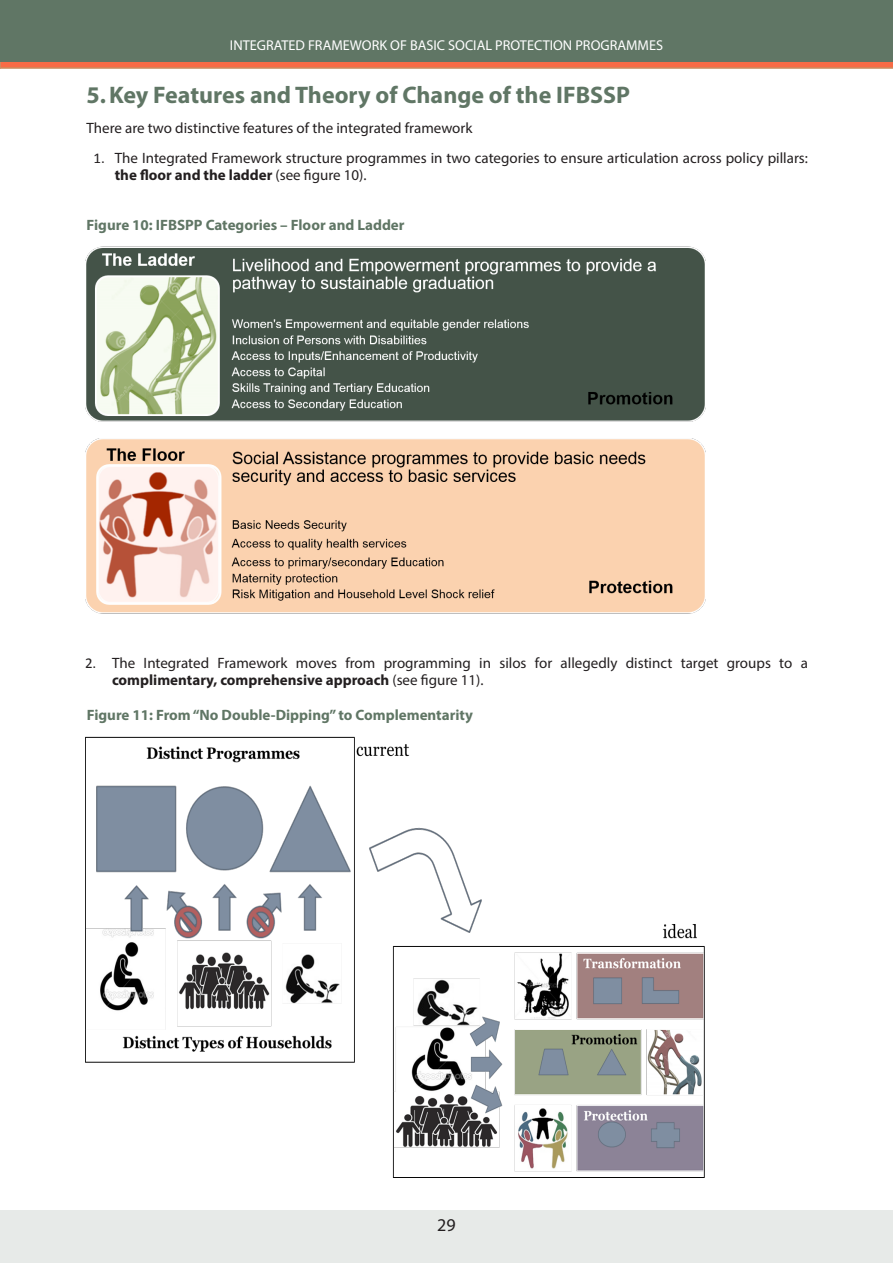
<style>
.page{position:relative;width:893px;height:1263px;background:#fff}
.page>*{position:absolute;margin:0;border:0;box-sizing:border-box;transform-origin:0 0}
.Heading_1{font:700 24px "Myriad Pro";color:#607665}
.t1{font:18px "Myriad Pro";color:#231f20}
.List_Paragraph{font:15px/17.2px "Myriad Pro";color:#231f20}
.List_Paragraph-2{font:700 15px "Myriad Pro";color:#607665}
.t2{font:14.25px "Myriad Pro";color:#fff}
.s1{font-family:"Calibri"}
.s2{font-weight:700}
</style>
<div class="page">
<svg style="left:0;top:61px;width:893px;height:8px;background:#db7653"></svg>
<div style="left:0;top:0;width:893px;height:61px;background:#607665"></div>
<hr style="left:0;top:1211px;width:1px;height:52px;background:#e7eae8">
<div style="left:1px;top:1211px;width:892px;height:52px;background:#e7eae8"></div>
<img style="left:85px;top:736px;width:620px;height:442px">
<img style="left:85px;top:246px;width:621px;height:368px">
<p class="t2" style="left:230px;top:37px;width:435px">INTEGRATED FRAMEWORK OF BASIC SOCIAL PROTECTION PROGRAMMES</p>
<p class="Heading_1" style="left:87px;top:79px;width:545px">5.Key Features and Theory of Change of the IFBSSP</p>
<p class="List_Paragraph" style="left:87px;top:119px;width:387px">There are two distinctive features of the integrated framework</p>
<p class="List_Paragraph" style="left:115px;top:149px;width:695px;text-indent:-21px"><span class="s1">1.</span> The Integrated Framework structure programmes in two categories to ensure articulation across policy pillars: <span class="s2">the floor and the ladder</span> (see figure 10).</p>
<p class="List_Paragraph-2" style="left:87px;top:216px;width:320px">Figure 10: IFBSPP Categories – Floor and Ladder</p>
<p class="List_Paragraph" style="left:112px;top:654px;width:697px;text-indent:-27px"><span class="s1">2.</span> The Integrated Framework moves from programming in silos for allegedly distinct target groups to a <span class="s2">complimentary, comprehensive approach</span> (see figure 11).</p>
<p class="List_Paragraph-2" style="left:87px;top:705px;width:388px">Figure 11: From “No Double-Dipping” to Complementarity</p>
<p class="t1" style="left:437px;top:1214px;width:20px">29</p>
</div>
